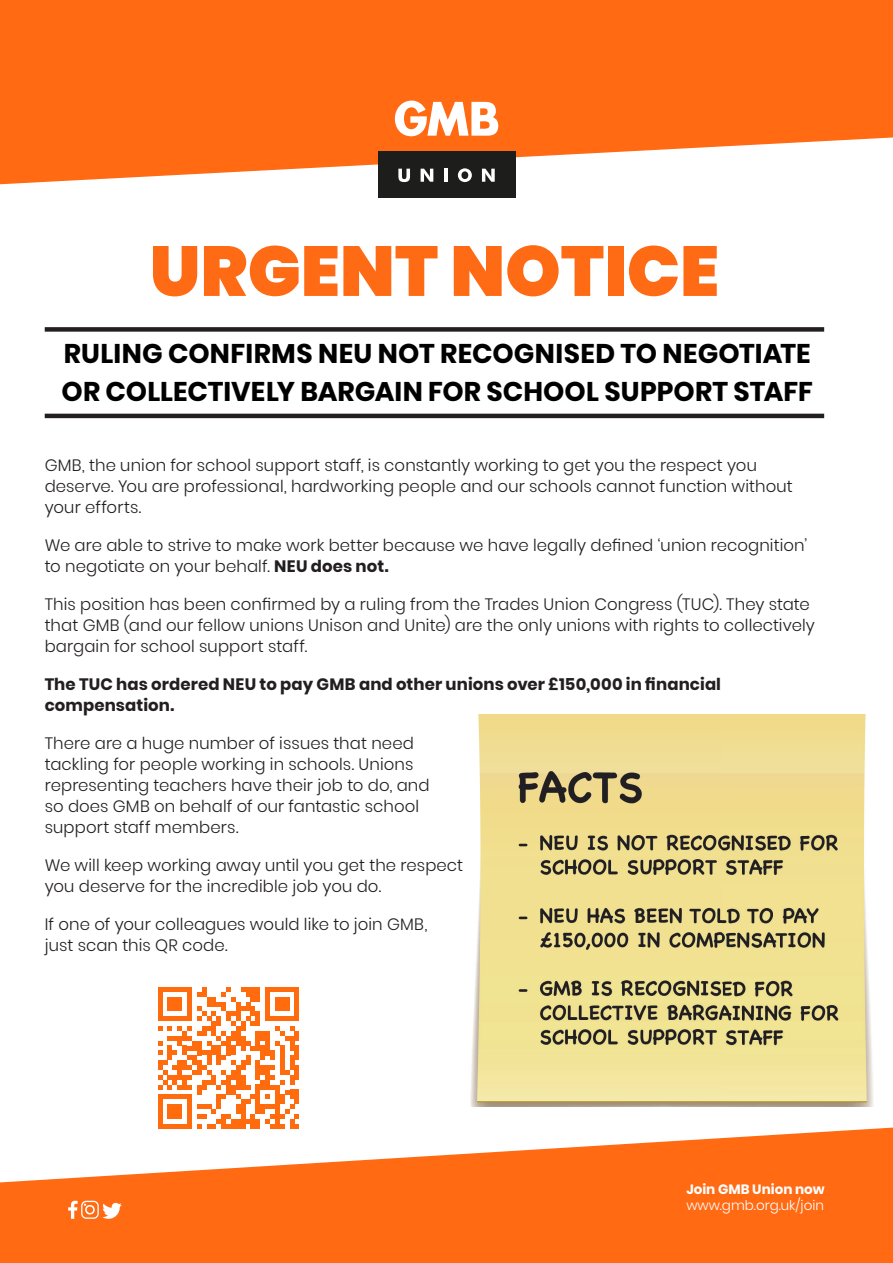
<style>
.page{position:relative;width:893px;height:1263px;background:#fff}
.page>*{position:absolute;margin:0;border:0;box-sizing:border-box;transform-origin:0 0}
.t1{font:900 70.5px "Poppins";color:#ff6a14}
.t2{font:700 27px/37.5px "Poppins";letter-spacing:.005em;color:#000}
.t3{font:300 16.5px/21px "Poppins";letter-spacing:.005em;color:#231f20}
.t4{font:700 16.5px/21px "Poppins";letter-spacing:.005em;color:#231f20}
.t5{font:300 13.5px "Poppins";color:#fff}
.t6{font:700 13.5px "Poppins";color:#fff}
.s1{font-weight:700}
</style>
<div class="page">
<svg style="left:0;top:0;width:893px;height:184px;background:#fe7a2d"></svg>
<div style="left:378px;top:152px;width:137px;height:46px;background:#1d1d1b"></div>
<svg style="left:395px;top:101px;width:103px;height:35px"></svg>
<svg style="left:398px;top:169px;width:12px;height:13px"></svg>
<svg style="left:421px;top:169px;width:12px;height:13px"></svg>
<hr style="left:444px;top:169px;width:4px;height:13px;background:#fff">
<svg style="left:458px;top:168px;width:14px;height:14px"></svg>
<svg style="left:482px;top:169px;width:13px;height:13px"></svg>
<img style="left:470px;top:714px;width:403px;height:392px">
<hr style="left:45px;top:414px;width:779px;height:4px;background:#231f20">
<div style="left:45px;top:327px;width:779px;height:5px;background:#231f20"></div>
<svg style="left:0;top:1127px;width:893px;height:136px;fill:#ff6a13"></svg>
<svg style="left:68px;top:1201px;width:54px;height:18px"></svg>
<svg style="left:158px;top:987px;width:141px;height:141px"></svg>
<p class="t1" style="left:150px;top:230px;width:571px">URGENT NOTICE</p>
<p class="t2" style="left:62px;top:335px;width:753px">RULING CONFIRMS NEU NOT RECOGNISED TO NEGOTIATE<br>OR COLLECTIVELY BARGAIN FOR SCHOOL SUPPORT STAFF</p>
<p class="t3" style="left:45px;top:455px;width:750px">GMB, the union for school support staff, is constantly working to get you the respect you deserve. You are professional, hardworking people and our schools cannot function without your efforts.</p>
<p class="t3" style="left:45px;top:535px;width:764px">We are able to strive to make work better because we have legally defined ‘union recognition’ to negotiate on your behalf. <span class="s1">NEU does not.</span></p>
<p class="t3" style="left:45px;top:594px;width:772px">This position has been confirmed by a ruling from the Trades Union Congress (TUC). They state that GMB (and our fellow unions Unison and Unite) are the only unions with rights to collectively bargain for school support staff.</p>
<p class="t4" style="left:45px;top:674px;width:678px">The TUC has ordered NEU to pay GMB and other unions over £150,000 in financial compensation.</p>
<p class="t3" style="left:45px;top:733px;width:386px">There are a huge number of issues that need tackling for people working in schools. Unions representing teachers have their job to do, and so does GMB on behalf of our fantastic school support staff members.</p>
<p class="t3" style="left:45px;top:855px;width:420px">We will keep working away until you get the respect you deserve for the incredible job you do.</p>
<p class="t3" style="left:45px;top:914px;width:384px">If one of your colleagues would like to join GMB, just scan this QR code.</p>
<p class="t6" style="left:686px;top:1181px;width:140px">Join GMB Union now</p>
<p class="t5" style="left:686px;top:1197px;width:139px">www.gmb.org.uk/join</p>
</div>
